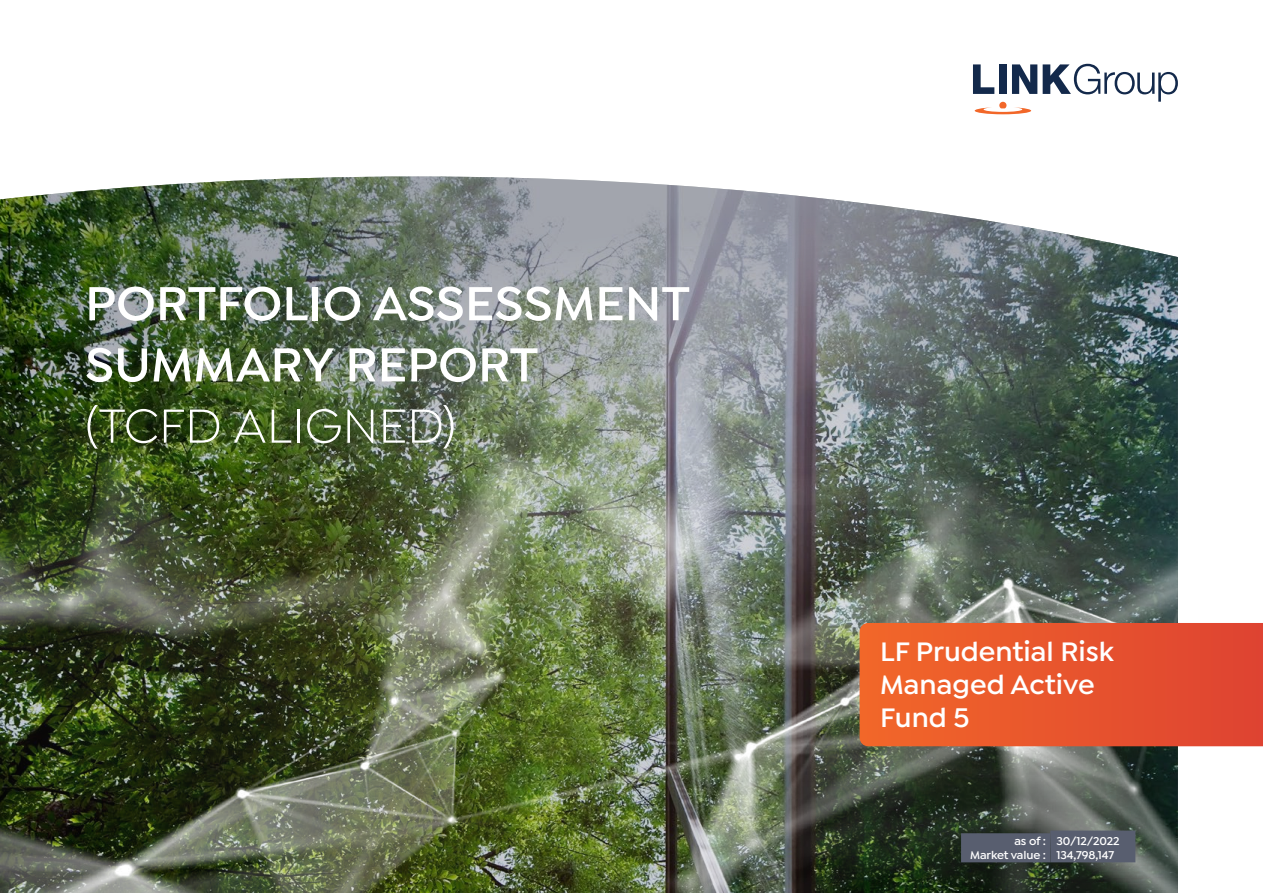
<style>
.page{position:relative;width:1263px;height:893px;background:#fff}
.page>*{position:absolute;margin:0;border:0;box-sizing:border-box;transform-origin:0 0}
.t1{font:600 51px/61.2px "Isidora Sans";color:#fff}
.t2{font:51px "Isidora Sans";color:#fff}
.t3{font:600 28.5px/33px "Isidora Sans";color:#fff}
.t4{font:600 12px/14.5px "Isidora Sans";letter-spacing:-.01em;color:#fff;text-align:right}
</style>
<div class="page">
<img style="left:0;top:176px;width:1178px;height:206px">
<svg style="left:973px;top:64px;width:21px;height:30px"></svg>
<div style="left:999px;top:64px;width:8px;height:30px;background:#13294b"></div>
<svg style="left:1012px;top:64px;width:25px;height:30px"></svg>
<svg style="left:1043px;top:64px;width:135px;height:38px"></svg>
<svg style="left:975px;top:102px;width:56px;height:12px"></svg>
<img style="left:0;top:382px;width:1178px;height:511px">
<svg style="left:860px;top:623px;width:403px;height:123px;background:#e7542d"></svg>
<div style="left:961px;top:831px;width:174px;height:31px;background:#585e6f"></div>
<h1 class="t1" style="left:85px;top:273px;width:606px">PORTFOLIO ASSESSMENT<br>SUMMARY REPORT</h1>
<h1 class="t2" style="left:85px;top:398px;width:372px">(TCFD ALIGNED)</h1>
<h2 class="t3" style="left:880px;top:635px;width:235px">LF Prudential Risk<br>Managed Active<br>Fund 5</h2>
<p class="t4" style="left:970px;top:833px;width:77px">as of :<br>Market value :</p>
<p class="t4" style="left:1056px;top:833px;width:65px;text-align:left">30/12/2022<br>134,798,147</p>
</div>
